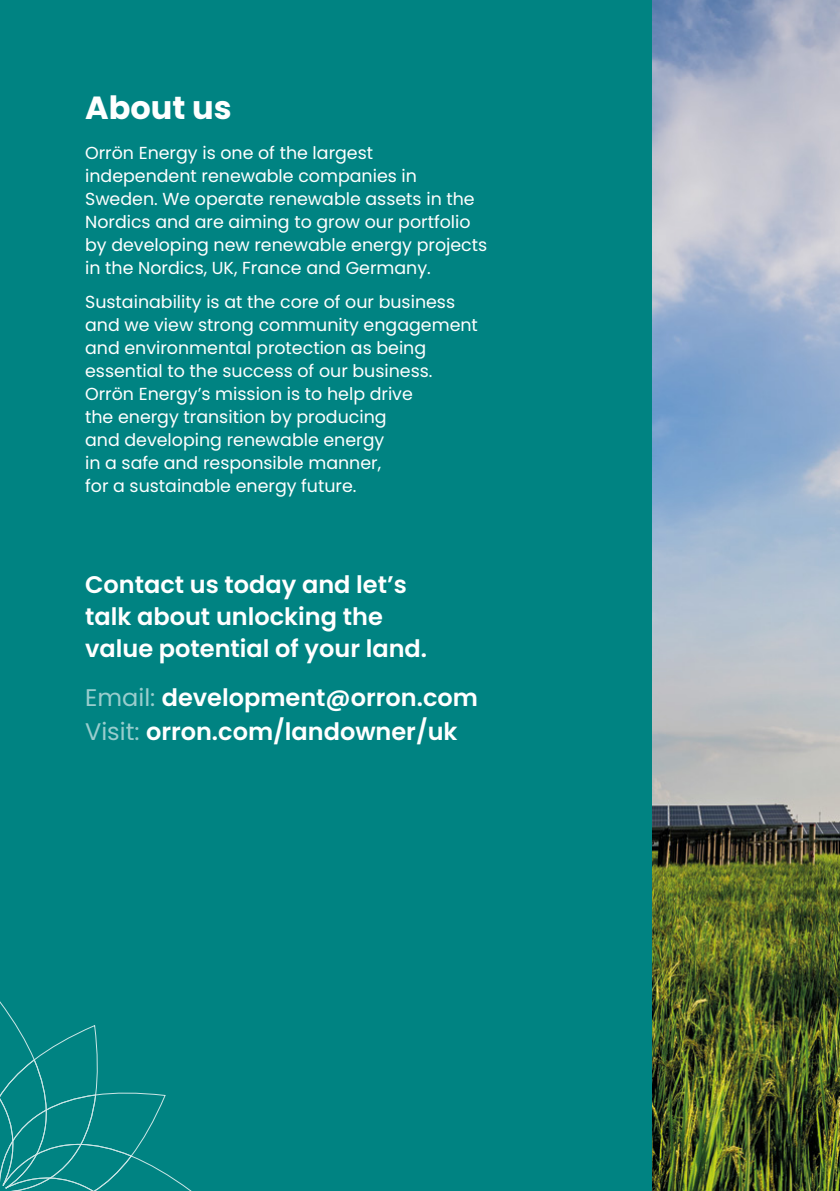
<style>
.page{position:relative;width:840px;height:1191px;background:#fff}
.page>*{position:absolute;margin:0;border:0;box-sizing:border-box;transform-origin:0 0}
.t1{font:700 32px "Poppins";color:#fff}
.t2{font:600 24px/32px "Poppins";color:#fff}
.t3{font:17.4px/23px "Poppins";color:#fff}
.s1{font-weight:400;color:#99cdcd}
</style>
<div class="page">
<div style="left:0;top:0;width:652px;height:1191px;background:#008382"></div>
<img style="left:652px;top:0;width:187px;height:1191px">
<svg style="left:0;top:1001px;width:192px;height:190px"></svg>
<h1 class="t1" style="left:85px;top:89px;width:148px">About us</h1>
<p class="t3" style="left:85px;top:141px;width:403px">Orrön Energy is one of the largest independent renewable companies in Sweden. We operate renewable assets in the Nordics and are aiming to grow our portfolio by developing new renewable energy projects in the Nordics, UK, France and Germany.</p>
<p class="t3" style="left:85px;top:290px;width:394px">Sustainability is at the core of our business and we view strong community engagement and environmental protection as being essential to the success of our business.<br>Orrön Energy’s mission is to help drive<br>the energy transition by producing<br>and developing renewable energy<br>in a safe and responsible manner,<br>for a sustainable energy future.</p>
<h2 class="t2" style="left:85px;top:568px;width:343px">Contact us today and let’s talk about unlocking the value potential of your land.</h2>
<h2 class="t2" style="left:85px;top:680px;width:394px;line-height:34.8px"><span class="s1">Email:</span> development@orron.com<br><span class="s1">Visit:</span> orron.com/landowner/uk</h2>
</div>
